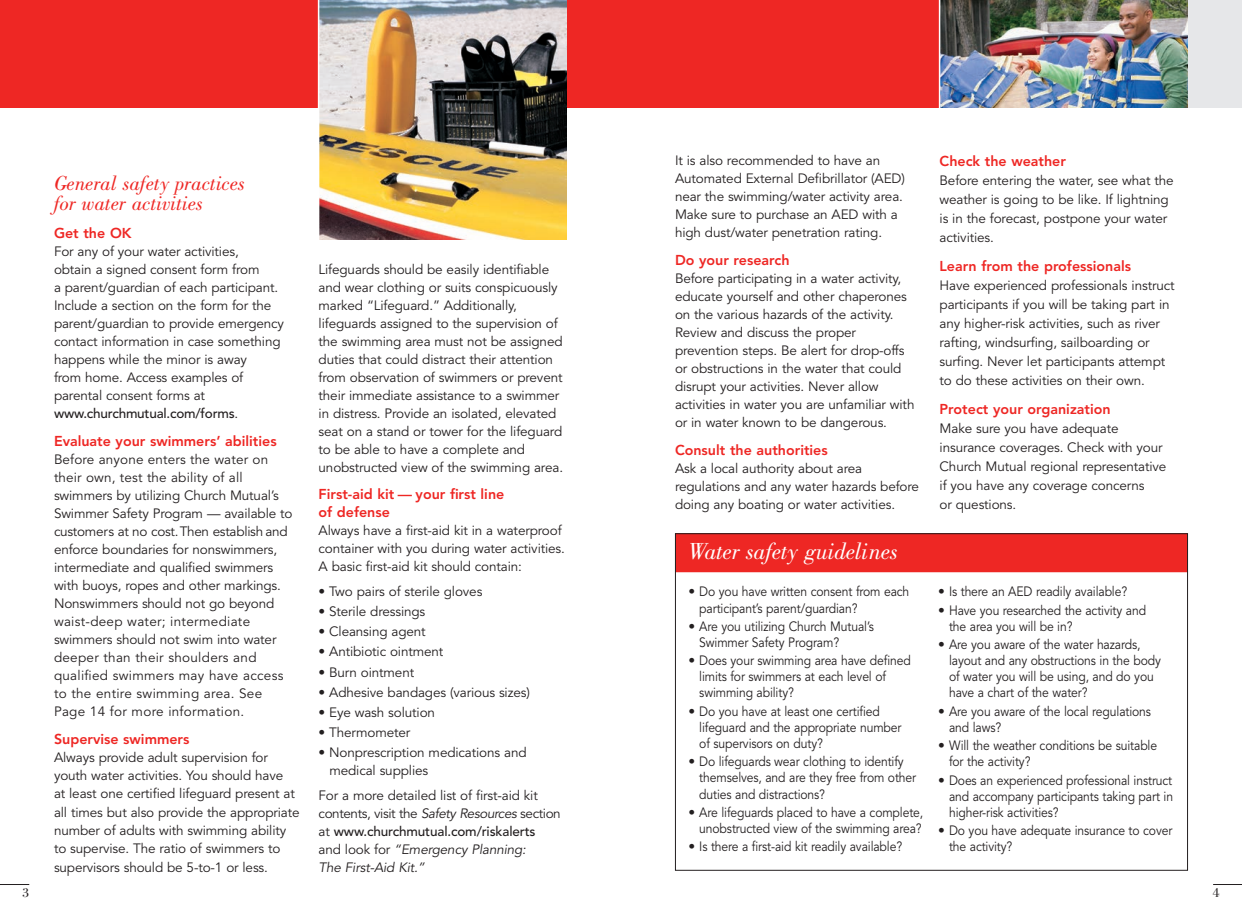
<style>
.page{position:relative;width:1242px;height:918px;background:#fff}
.page>*{position:absolute;margin:0;border:0;box-sizing:border-box;transform-origin:0 0}
.Body{font:italic 24px "Bodoni Std";letter-spacing:-.01em;color:#fff}
.Head{font:italic 21px/20.2px "Bodoni Std";color:#ee2724}
.SubHead{font:800 14.25px "Avenir LT Std";color:#ee2724}
.Body-2{font:800 14.25px/18px "Avenir LT Std";color:#ee2724}
.Bullets{font:13.5px/18px "Avenir LT Std";letter-spacing:-.01em;color:#231f20}
.Body-3{font:13.5px/18px "Avenir LT Std";letter-spacing:-.01em;color:#231f20}
.t1{font:13.5px "Bodoni Std";color:#231f20}
.s1{font-weight:500}
.s2{font-style:italic}
</style>
<div class="page">
<div style="left:621px;top:0;width:323px;height:108px;background:#ee2724"></div>
<div style="left:1174px;top:0;width:68px;height:108px;background:#e6e7e9"></div>
<img style="left:940px;top:0;width:248px;height:108px">
<svg style="left:1213px;top:884px;width:29px;height:1px"></svg>
<hr style="left:939px;top:0;width:1px;height:117px;background:#fff">
<div style="left:675px;top:533px;width:513px;height:39px;background:#ee2724"></div>
<svg style="left:0;top:884px;width:29px;height:1px"></svg>
<div style="left:0;top:0;width:621px;height:108px;background:#ee2724"></div>
<img style="left:319px;top:0;width:248px;height:239px">
<hr style="left:318px;top:0;width:1px;height:250px;background:#fff">
<p class="t1" style="left:22px;top:885px;width:8px">3</p>
<p class="Head" style="left:54px;top:173px;width:193px">General safety practices for water activities</p>
<p class="SubHead" style="left:54px;top:225px;width:79px">Get the OK</p>
<p class="Body-3" style="left:54px;top:243px;width:232px">For any of your water activities,<br>obtain a signed consent form from<br>a parent/guardian of each participant.<br>Include a section on the form for the parent/guardian to provide emergency contact information in case something happens while the minor is away<br>from home. Access examples of parental consent forms at <span class="s1">www.churchmutual.com/forms</span>.</p>
<p class="Body-2" style="left:54px;top:432px;width:224px">Evaluate your swimmers’ abilities</p>
<p class="Body-3" style="left:54px;top:451px;width:240px">Before anyone enters the water on their own, test the ability of all swimmers by utilizing Church Mutual’s Swimmer Safety Program — available to customers at no cost. Then establish and enforce boundaries for nonswimmers, intermediate and qualified swimmers with buoys, ropes and other markings.<br>Nonswimmers should not go beyond waist-deep water; intermediate swimmers should not swim into water deeper than their shoulders and qualified swimmers may have access to the entire swimming area. See Page 14 for more information.</p>
<p class="Body-2" style="left:54px;top:730px;width:137px">Supervise swimmers</p>
<p class="Body-3" style="left:54px;top:748px;width:247px">Always provide adult supervision for youth water activities. You should have<br>at least one certified lifeguard present at all times but also provide the appropriate number of adults with swimming ability to supervise. The ratio of swimmers to supervisors should be 5-to-1 or less.</p>
<p class="Body-3" style="left:319px;top:260px;width:246px">Lifeguards should be easily identifiable and wear clothing or suits conspicuously marked “Lifeguard.” Additionally, lifeguards assigned to the supervision of the swimming area must not be assigned duties that could distract their attention from observation of swimmers or prevent their immediate assistance to a swimmer in distress. Provide an isolated, elevated seat on a stand or tower for the lifeguard to be able to have a complete and unobstructed view of the swimming area.</p>
<p class="Body-2" style="left:319px;top:486px;width:187px">First-aid kit — your first line of defense</p>
<p class="Body-3" style="left:319px;top:522px;width:248px">Always have a first-aid kit in a waterproof container with you during water activities.<br>A basic first-aid kit should contain:</p>
<p class="Bullets" style="left:319px;top:583px;width:165px">• Two pairs of sterile gloves</p>
<p class="Bullets" style="left:319px;top:603px;width:108px">• Sterile dressings</p>
<p class="Bullets" style="left:319px;top:623px;width:109px">• Cleansing agent</p>
<p class="Bullets" style="left:319px;top:643px;width:126px">• Antibiotic ointment</p>
<p class="Bullets" style="left:319px;top:663px;width:97px">• Burn ointment</p>
<p class="Bullets" style="left:319px;top:683px;width:213px">• Adhesive bandages (various sizes)</p>
<p class="Bullets" style="left:319px;top:704px;width:118px">• Eye wash solution</p>
<p class="Bullets" style="left:319px;top:724px;width:93px">• Thermometer</p>
<p class="Bullets" style="left:329px;top:744px;width:199px;text-indent:-11px">• Nonprescription medications and medical supplies</p>
<p class="Bullets" style="left:319px;top:786px;width:244px">For a more detailed list of first-aid kit contents, visit the <span class="s2">Safety Resources</span> section at <span class="s1">www.churchmutual.com/riskalerts </span>and look for <span class="s2">“Emergency Planning:<br>The First-Aid Kit.”</span></p>
<p class="Bullets" style="left:675px;top:152px;width:231px">It is also recommended to have an Automated External Defibrillator (AED) near the swimming/water activity area.<br>Make sure to purchase an AED with a high dust/water penetration rating.</p>
<p class="SubHead" style="left:675px;top:252px;width:116px">Do your research</p>
<p class="Bullets" style="left:675px;top:270px;width:241px">Before participating in a water activity, educate yourself and other chaperones on the various hazards of the activity.<br>Review and discuss the proper prevention steps. Be alert for drop-offs or obstructions in the water that could disrupt your activities. Never allow activities in water you are unfamiliar with or in water known to be dangerous.</p>
<p class="SubHead" style="left:675px;top:442px;width:154px">Consult the authorities</p>
<p class="Bullets" style="left:675px;top:460px;width:246px">Ask a local authority about area regulations and any water hazards before doing any boating or water activities.</p>
<p class="Body" style="left:688px;top:537px;width:211px">Water safety guidelines</p>
<p class="Bullets" style="left:699px;top:584px;width:212px;line-height:16.2px;text-indent:-11px">• Do you have written consent from each participant’s parent/guardian?</p>
<p class="Bullets" style="left:699px;top:618px;width:176px;line-height:16.2px;text-indent:-11px">• Are you utilizing Church Mutual’s<br>Swimmer Safety Program?</p>
<p class="Bullets" style="left:699px;top:653px;width:213px;line-height:16.2px;text-indent:-11px">• Does your swimming area have defined limits for swimmers at each level of swimming ability?</p>
<p class="Bullets" style="left:699px;top:703px;width:204px;line-height:16.2px;text-indent:-11px">• Do you have at least one certified lifeguard and the appropriate number of supervisors on duty?</p>
<p class="Bullets" style="left:699px;top:754px;width:218px;line-height:16.2px;text-indent:-11px">• Do lifeguards wear clothing to identify themselves, and are they free from other duties and distractions?</p>
<p class="Bullets" style="left:688px;top:804px;width:236px;line-height:16.2px;text-align:right">• Are lifeguards placed to have a complete, unobstructed view of the swimming area?</p>
<p class="Bullets" style="left:688px;top:838px;width:215px">• Is there a first-aid kit readily available?</p>
<p class="SubHead" style="left:940px;top:153px;width:128px">Check the weather</p>
<p class="Bullets" style="left:940px;top:171px;width:236px;line-height:19px">Before entering the water, see what the weather is going to be like. If lightning is in the forecast, postpone your water activities.</p>
<p class="SubHead" style="left:940px;top:258px;width:193px">Learn from the professionals</p>
<p class="Bullets" style="left:940px;top:276px;width:236px;line-height:19px">Have experienced professionals instruct participants if you will be taking part in any higher-risk activities, such as river rafting, windsurfing, sailboarding or surfing. Never let participants attempt to do these activities on their own.</p>
<p class="SubHead" style="left:940px;top:401px;width:173px">Protect your organization</p>
<p class="Bullets" style="left:940px;top:419px;width:228px;line-height:19px">Make sure you have adequate insurance coverages. Check with your<br>Church Mutual regional representative if you have any coverage concerns<br>or questions.</p>
<p class="Bullets" style="left:938px;top:583px;width:191px">• Is there an AED readily available?</p>
<p class="Bullets" style="left:949px;top:602px;width:199px;line-height:16.2px;text-indent:-11px">• Have you researched the activity and the area you will be in?</p>
<p class="Bullets" style="left:949px;top:637px;width:213px;line-height:16.2px;text-indent:-11px">• Are you aware of the water hazards, layout and any obstructions in the body of water you will be using, and do you have a chart of the water?</p>
<p class="Bullets" style="left:949px;top:703px;width:204px;line-height:16.2px;text-indent:-11px">• Are you aware of the local regulations and laws?</p>
<p class="Bullets" style="left:949px;top:738px;width:210px;line-height:16.2px;text-indent:-11px">• Will the weather conditions be suitable for the activity?</p>
<p class="Bullets" style="left:949px;top:772px;width:226px;line-height:16.2px;text-align:justify;text-indent:-11px">• Does an experienced professional instruct and accompany participants taking part in higher-risk activities?</p>
<p class="Bullets" style="left:949px;top:823px;width:225px;line-height:16.2px;text-indent:-11px">• Do you have adequate insurance to cover the activity?</p>
<p class="t1" style="left:1213px;top:885px;width:8px">4</p>
</div>
